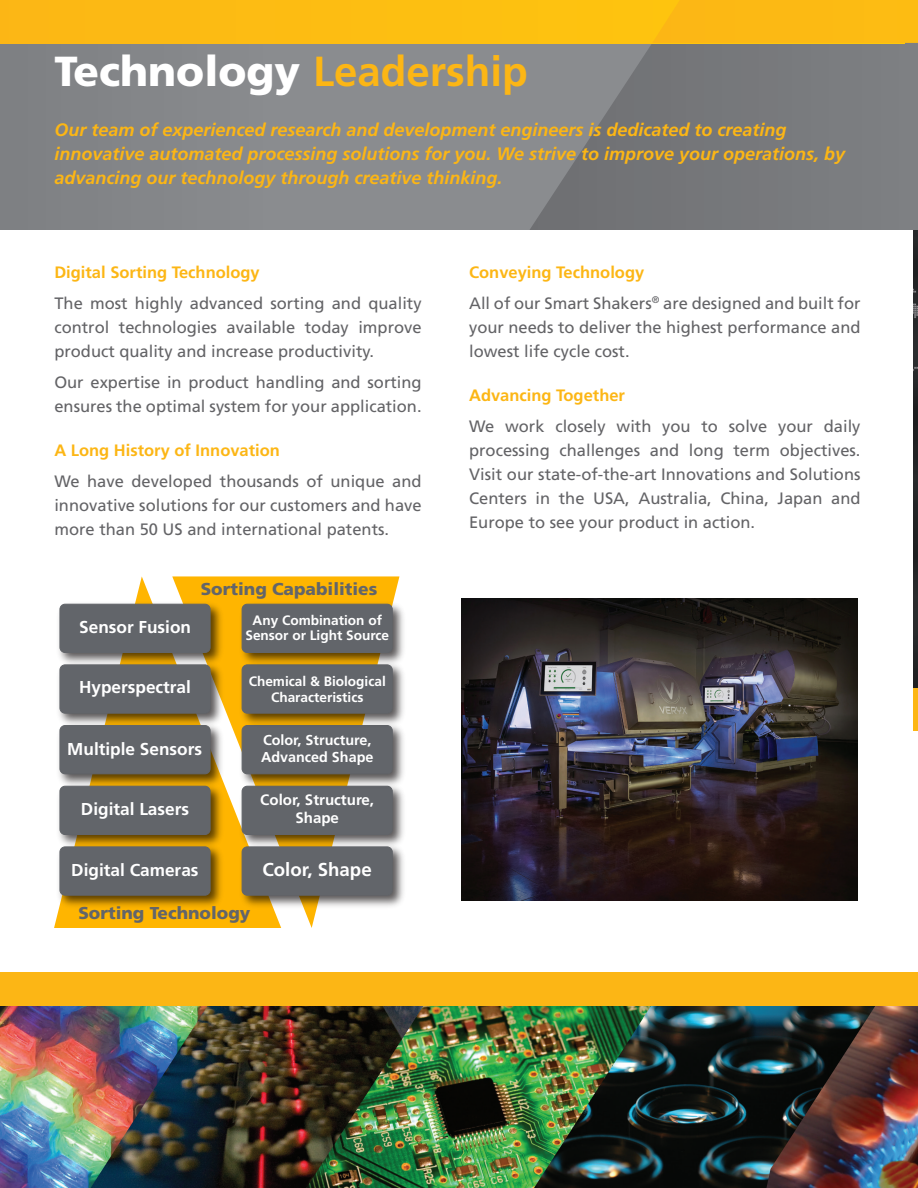
<style>
.page{position:relative;width:918px;height:1188px;background:#fff}
.page>*{position:absolute;margin:0;border:0;box-sizing:border-box;transform-origin:0 0}
.Page_Headings{font:900 42px "Frutiger LT Std";color:#fff}
.t1{font:700 18.6px "Frutiger LT Std";color:#fff}
.Subhead_Paragraph{font:italic 700 18px/24px "Frutiger LT Std";color:#fcb615}
.t2{font:700 17.25px "Frutiger LT Std";color:#fff}
.t3{font:900 17.25px "Frutiger LT Std";color:#62656a}
.Body{font:16.5px/24px "Frutiger LT Std";color:#636366;text-align:justify}
.Paragraph_Heading{font:700 16.5px "Frutiger LT Std";color:#fcb615}
.t4{font:700 15px/17.2px "Frutiger LT Std";color:#fff;text-align:center}
.t5{font:700 14.4px/17.2px "Frutiger LT Std";color:#fff}
.t6{font:700 13.65px/15.8px "Frutiger LT Std";color:#fff;text-align:center}
.s1{font-weight:700;color:#fcb615}
</style>
<div class="page">
<div style="left:0;top:0;width:785px;height:688px;background:#838588"></div>
<svg style="left:229px;top:43px;width:689px;height:187px"></svg>
<div style="left:0;top:0;width:904px;height:43px;background:#fdbc13"></div>
<svg style="left:904px;top:0;width:14px;height:43px"></svg>
<div style="left:0;top:230px;width:918px;height:474px;background:#fff"></div>
<img style="left:214px;top:1006px;width:83px;height:182px">
<img style="left:297px;top:1006px;width:227px;height:182px">
<img style="left:524px;top:1006px;width:239px;height:182px">
<img style="left:763px;top:1006px;width:155px;height:182px">
<img style="left:0;top:1006px;width:214px;height:182px">
<div style="left:0;top:972px;width:918px;height:34px;background:#fcb615"></div>
<img style="left:913px;top:230px;width:5px;height:458px">
<div style="left:913px;top:688px;width:5px;height:43px;background:#fcb615"></div>
<svg style="left:54px;top:576px;width:118px;height:352px"></svg>
<svg style="left:172px;top:576px;width:227px;height:352px;fill:#ffb500"></svg>
<img style="left:54px;top:598px;width:172px;height:61px">
<div style="left:60px;top:604px;width:150px;height:49px;background:#62656a;border-radius:5px"></div>
<div style="left:60px;top:604px;width:150px;height:49px;border:1px solid #62656a;border-radius:5px"></div>
<img style="left:54px;top:659px;width:172px;height:60px">
<div style="left:60px;top:665px;width:150px;height:48px;background:#62656a;border-radius:5px"></div>
<div style="left:60px;top:665px;width:150px;height:49px;border:1px solid #62656a;border-radius:5px"></div>
<img style="left:54px;top:719px;width:172px;height:61px">
<div style="left:60px;top:726px;width:150px;height:48px;background:#62656a;border-radius:5px"></div>
<div style="left:60px;top:725px;width:150px;height:49px;border:1px solid #62656a;border-radius:5px"></div>
<img style="left:54px;top:780px;width:172px;height:61px">
<div style="left:60px;top:786px;width:150px;height:49px;background:#62656a;border-radius:5px"></div>
<div style="left:60px;top:786px;width:150px;height:49px;border:1px solid #62656a;border-radius:5px"></div>
<img style="left:54px;top:841px;width:172px;height:70px">
<div style="left:60px;top:847px;width:150px;height:48px;background:#62656a;border-radius:5px"></div>
<div style="left:60px;top:847px;width:150px;height:49px;border:1px solid #62656a;border-radius:5px"></div>
<img style="left:236px;top:790px;width:168px;height:51px">
<div style="left:242px;top:786px;width:150px;height:49px;background:#62656a;border-radius:5px"></div>
<div style="left:242px;top:786px;width:151px;height:49px;border:1px solid #62656a;border-radius:5px"></div>
<img style="left:236px;top:729px;width:168px;height:61px">
<div style="left:242px;top:726px;width:150px;height:48px;background:#62656a;border-radius:5px"></div>
<div style="left:242px;top:725px;width:151px;height:49px;border:1px solid #62656a;border-radius:5px"></div>
<img style="left:236px;top:669px;width:168px;height:60px">
<div style="left:242px;top:665px;width:150px;height:48px;background:#62656a;border-radius:5px"></div>
<div style="left:242px;top:665px;width:151px;height:49px;border:1px solid #62656a;border-radius:5px"></div>
<img style="left:236px;top:598px;width:168px;height:71px">
<div style="left:242px;top:604px;width:150px;height:49px;background:#62656a;border-radius:5px"></div>
<div style="left:242px;top:604px;width:151px;height:49px;border:1px solid #62656a;border-radius:5px"></div>
<img style="left:236px;top:841px;width:168px;height:70px">
<div style="left:242px;top:847px;width:150px;height:48px;background:#62656a;border-radius:5px"></div>
<div style="left:242px;top:847px;width:151px;height:49px;border:1px solid #62656a;border-radius:5px"></div>
<img style="left:462px;top:598px;width:395px;height:302px">
<p class="Page_Headings" style="left:54px;top:46px;width:475px">Technology <span class="s1">Leadership</span></p>
<p class="Subhead_Paragraph" style="left:54px;top:118px;width:792px">Our team of experienced research and development engineers is dedicated to creating innovative automated processing solutions for you. We strive to improve your operations, by advancing our technology through creative thinking.</p>
<p class="Paragraph_Heading" style="left:54px;top:263px;width:207px">Digital Sorting Technology</p>
<p class="Body" style="left:54px;top:291px;width:369px">The most highly advanced sorting and quality control technologies available today improve product quality and increase productivity.</p>
<p class="Body" style="left:54px;top:370px;width:369px">Our expertise in product handling and sorting ensures the optimal system for your application.</p>
<p class="Paragraph_Heading" style="left:54px;top:441px;width:227px">A Long History of Innovation</p>
<p class="Body" style="left:54px;top:469px;width:369px">We have developed thousands of unique and innovative solutions for our customers and have more than 50 US and international patents.</p>
<p class="t2" style="left:79px;top:616px;width:113px">Sensor Fusion</p>
<p class="t3" style="left:201px;top:579px;width:178px">Sorting Capabilities</p>
<p class="t6" style="left:245px;top:612px;width:145px">Any Combination of<br>Sensor or Light Source</p>
<p class="t2" style="left:79px;top:676px;width:113px">Hyperspectral</p>
<p class="t6" style="left:249px;top:673px;width:139px">Chemical &amp; Biological<br>Characteristics</p>
<p class="t2" style="left:67px;top:739px;width:136px">Multiple Sensors</p>
<p class="t2" style="left:81px;top:798px;width:110px">Digital Lasers</p>
<p class="t5" style="left:261px;top:731px;width:114px">Color, Structure,<br>Advanced Shape</p>
<p class="t4" style="left:260px;top:792px;width:115px">Color, Structure,<br>Shape</p>
<p class="t2" style="left:71px;top:860px;width:129px">Digital Cameras</p>
<p class="t3" style="left:78px;top:903px;width:174px">Sorting Technology</p>
<p class="t1" style="left:263px;top:858px;width:111px">Color, Shape</p>
<p class="Paragraph_Heading" style="left:469px;top:263px;width:177px">Conveying Technology</p>
<p class="Body" style="left:469px;top:291px;width:393px">All of our Smart Shakers<sup>®</sup> are designed and built for your needs to deliver the highest performance and lowest life cycle cost.</p>
<p class="Paragraph_Heading" style="left:469px;top:386px;width:157px">Advancing Together</p>
<p class="Body" style="left:469px;top:414px;width:393px">We work closely with you to solve your daily processing challenges and long term objectives.<br>Visit our state-of-the-art Innovations and Solutions Centers in the USA, Australia, China, Japan and Europe to see your product in action.</p>
</div>
